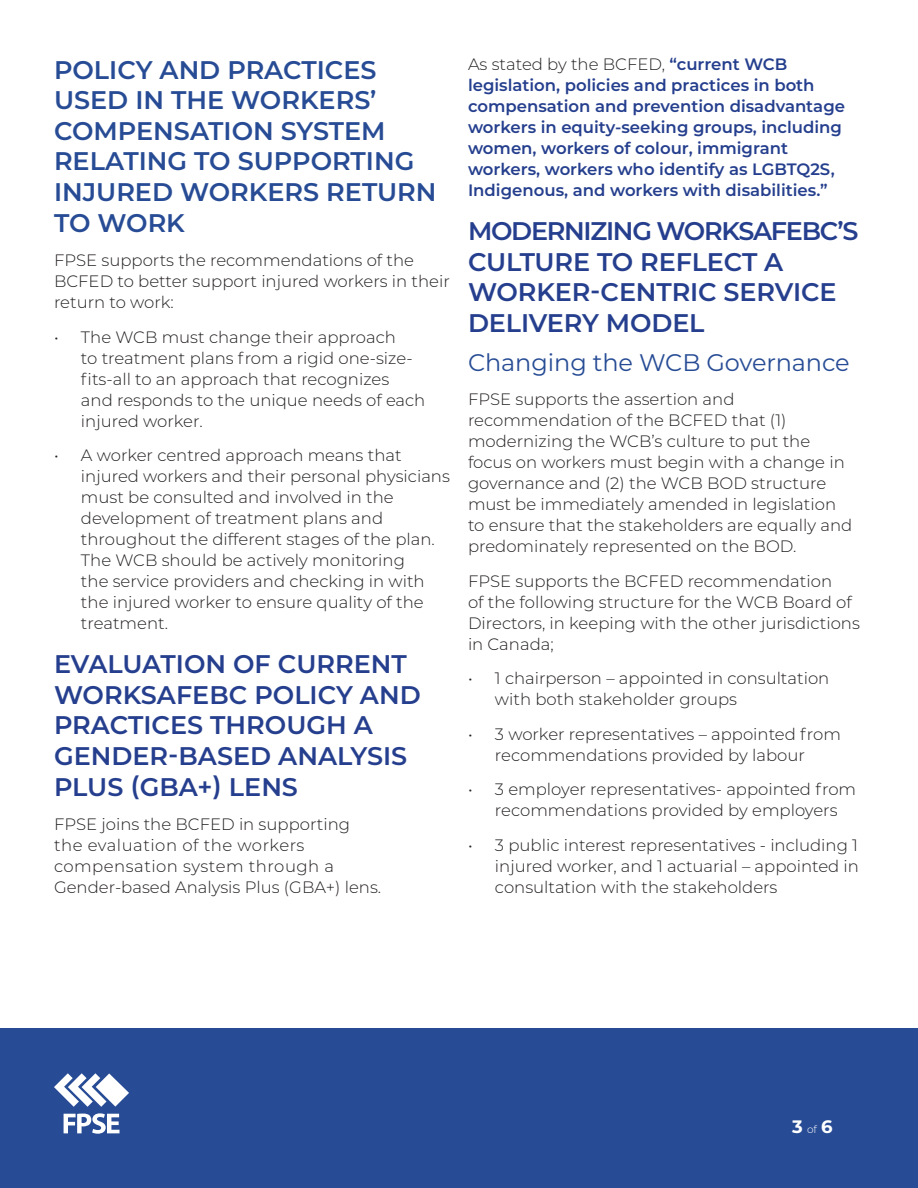
<style>
.page{position:relative;width:918px;height:1188px;background:#fff}
.page>*{position:absolute;margin:0;border:0;box-sizing:border-box;transform-origin:0 0}
.t1{font:600 25.5px/30.6px "Montserrat";letter-spacing:-.005em;color:#253f8e}
.t2{font:600 25.5px/30.6px "Montserrat";color:#274c95}
.t3{font:24px "Montserrat";letter-spacing:-.005em;color:#274c95}
.t4{font:700 18px "Montserrat";color:#fff}
.t5{font:300 16.5px/21px "Montserrat";color:#231f20}
.t6{font:600 16.5px/21px "Montserrat";color:#253f8e}
.s1{font-weight:300;color:#231f20}
.s2{font-weight:300;font-size:10.5px}
</style>
<div class="page">
<div style="left:0;top:1028px;width:918px;height:160px;background:#274c95"></div>
<svg style="left:64px;top:1113px;width:56px;height:21px"></svg>
<svg style="left:54px;top:1073px;width:75px;height:34px"></svg>
<h1 class="t2" style="left:54px;top:53px;width:384px">POLICY AND PRACTICES<br>USED IN THE WORKERS’<br>COMPENSATION SYSTEM<br>RELATING TO SUPPORTING<br>INJURED WORKERS RETURN<br>TO WORK</h1>
<p class="t5" style="left:54px;top:249px;width:397px">FPSE supports the recommendations of the<br>BCFED to better support injured workers in their return to work:</p>
<p class="t5" style="left:81px;top:326px;width:346px;text-indent:-27px">• The WCB must change their approach<br>to treatment plans from a rigid one-size&shy;fits-all to an approach that recognizes<br>and responds to the unique needs of each injured worker.</p>
<p class="t5" style="left:81px;top:444px;width:370px;text-indent:-27px">• A worker centred approach means that injured workers and their personal physicians must be consulted and involved in the development of treatment plans and throughout the different stages of the plan.<br>The WCB should be actively monitoring<br>the service providers and checking in with the injured worker to ensure quality of the treatment.</p>
<h1 class="t1" style="left:54px;top:648px;width:368px">EVALUATION OF CURRENT<br>WORKSAFEBC POLICY AND<br>PRACTICES THROUGH A<br>GENDER-BASED ANALYSIS<br>PLUS (GBA+) LENS</h1>
<p class="t5" style="left:54px;top:813px;width:329px">FPSE joins the BCFED in supporting the evaluation of the workers compensation system through a Gender-based Analysis Plus (GBA+) lens.</p>
<p class="t6" style="left:468px;top:53px;width:379px"><span class="s1">As stated by the BCFED,</span> “current WCB legislation, policies and practices in both compensation and prevention disadvantage workers in equity-seeking groups, including women, workers of colour, immigrant workers, workers who identify as LGBTQ2S, Indigenous, and workers with disabilities.”</p>
<h1 class="t1" style="left:468px;top:215px;width:392px">MODERNIZING WORKSAFEBC’S<br>CULTURE TO REFLECT A<br>WORKER-CENTRIC SERVICE<br>DELIVERY MODEL</h1>
<h2 class="t3" style="left:468px;top:346px;width:383px">Changing the WCB Governance</h2>
<p class="t5" style="left:468px;top:388px;width:386px">FPSE supports the assertion and recommendation of the BCFED that (1) modernizing the WCB’s culture to put the focus on workers must begin with a change in governance and (2) the WCB BOD structure must be immediately amended in legislation to ensure that the stakeholders are equally and predominately represented on the BOD.</p>
<p class="t5" style="left:468px;top:570px;width:393px">FPSE supports the BCFED recommendation<br>of the following structure for the WCB Board of Directors, in keeping with the other jurisdictions in Canada;</p>
<p class="t5" style="left:495px;top:668px;width:336px;text-indent:-27px">• 1 chairperson – appointed in consultation with both stakeholder groups</p>
<p class="t5" style="left:468px;top:723px;width:374px;text-align:center">• 3 worker representatives – appointed from recommendations provided by labour</p>
<p class="t5" style="left:468px;top:779px;width:390px;text-align:center">• 3 employer representatives- appointed from recommendations provided by employers</p>
<p class="t5" style="left:495px;top:834px;width:366px;text-align:justify;text-indent:-27px">• 3 public interest representatives - including 1 injured worker, and 1 actuarial – appointed in consultation with the stakeholders</p>
<p class="t4" style="left:792px;top:1114px;width:42px">3<span class="s2">of</span>6</p>
</div>
